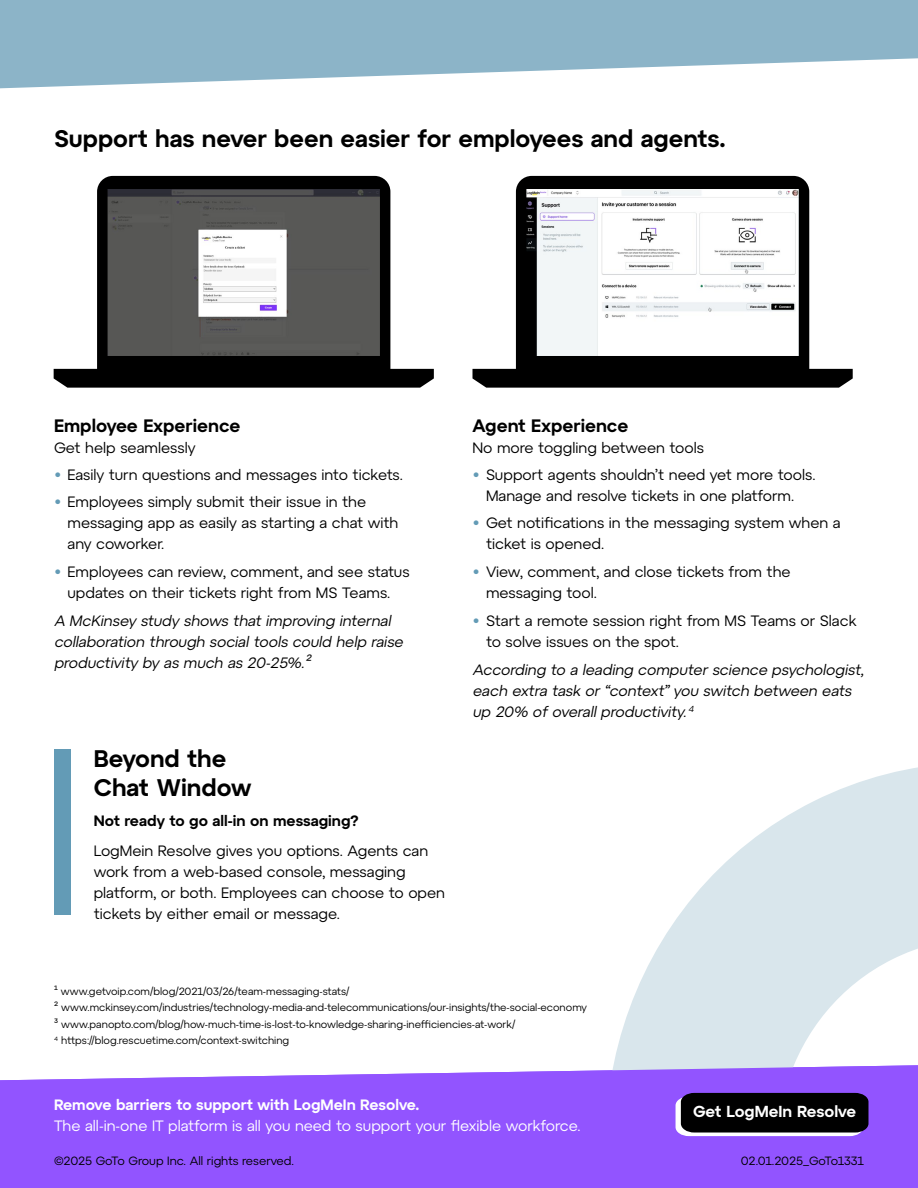
<style>
.page{position:relative;width:918px;height:1188px;background:#fff}
.page>*{position:absolute;margin:0;border:0;box-sizing:border-box;transform-origin:0 0}
.t1{font:600 24px/28.8px "Atyp Text";color:#000}
.t2{font:600 18px "Atyp Text";color:#000}
.t3{font:600 15.9px "Atyp Text";color:#fff}
.t4{font:15px/21px "Atyp Text";color:#000}
.t5{font:italic 15px/21px "Atyp Text";color:#000}
.t6{font:15px "Atyp Text";color:#fff}
.t7{font:600 15px "Atyp Text";color:#fff}
.t8{font:600 15px "Atyp Text";color:#000}
.t9{font:12px "Atyp Text";letter-spacing:-.005em;color:#000}
.t10{font:12px "Atyp Text";letter-spacing:-.03em;color:#000}
.t11{font:10.5px/16.5px "Atyp Text";color:#000}
.s1{color:#639bb6}
</style>
<div class="page">
<svg style="left:613px;top:767px;width:305px;height:298px;fill:#d9e6ec"></svg>
<svg style="left:0;top:1065px;width:918px;height:123px;background:#995ffe"></svg>
<svg style="left:676px;top:1093px;width:192px;height:43px;background:#1c1a1e"></svg>
<div style="left:54px;top:750px;width:17px;height:165px;background:#639bb6"></div>
<svg style="left:472px;top:176px;width:381px;height:212px"></svg>
<svg style="left:54px;top:176px;width:380px;height:212px;fill:#585856"></svg>
<svg style="left:0;top:0;width:918px;height:88px;fill:#8cb4c8"></svg>
<h1 class="t1" style="left:54px;top:123px;width:673px">Support has never been easier for employees and agents.</h1>
<p class="t2" style="left:54px;top:411px;width:188px">Employee Experience</p>
<p class="t4" style="left:54px;top:436px;width:143px">Get help seamlessly</p>
<p class="t4" style="left:54px;top:463px;width:351px"><span class="s1">•</span> Easily turn questions and messages into tickets.</p>
<p class="t4" style="left:68px;top:491px;width:332px;text-indent:-14px"><span class="s1">•</span> Employees simply submit their issue in the messaging app as easily as starting a chat with any coworker.</p>
<p class="t4" style="left:54px;top:561px;width:357px;text-align:center"><span class="s1">•</span> Employees can review, comment, and see status updates on their tickets right from MS Teams.</p>
<p class="t5" style="left:54px;top:609px;width:354px">A McKinsey study shows thatimproving internal collaboration through socialtools could help raise productivity by as much as 20-25%.2</p>
<h1 class="t1" style="left:94px;top:743px;width:159px">Beyond the<br>Chat Window</h1>
<p class="t8" style="left:94px;top:809px;width:267px">Not ready to go all-in on messaging?</p>
<p class="t4" style="left:94px;top:840px;width:353px">LogMein Resolve gives you options. Agents can work from a web-based console, messaging platform, or both. Employees can choose to open tickets by either email or message.</p>
<p class="t2" style="left:472px;top:411px;width:157px">Agent Experience</p>
<p class="t4" style="left:472px;top:436px;width:233px">No more toggling between tools</p>
<p class="t4" style="left:472px;top:463px;width:345px;text-align:center"><span class="s1">•</span> Support agents shouldn’t need yet more tools.<br>Manage and resolve tickets in one platform.</p>
<p class="t4" style="left:486px;top:512px;width:356px;text-indent:-14px"><span class="s1">•</span> Get notifications in the messaging system when a ticket is opened.</p>
<p class="t4" style="left:486px;top:561px;width:306px;text-indent:-14px"><span class="s1">•</span> View, comment, and close tickets from the messaging tool.</p>
<p class="t4" style="left:486px;top:609px;width:372px;text-indent:-14px"><span class="s1">•</span> Start a remote session right from MS Teams or Slack to solve issues on the spot.</p>
<p class="t5" style="left:472px;top:658px;width:396px">According to a leading computerscience psychologist, each extra task or“context”you switch between eats up 20% ofoverallproductivity.<sup>4</sup></p>
<p class="t11" style="left:54px;top:982px;width:535px">1 www.getvoip.com/blog/2021/03/26/team-messaging-stats/<br>2 www.mckinsey.com/industries/technology-media-and-telecommunications/our-insights/the-social-economy 3 www.panopto.com/blog/how-much-time-is-lost-to-knowledge-sharing-inefficiencies-at-work/<br><sup>4</sup> https://blog.rescuetime.com/context-switching</p>
<p class="t7" style="left:54px;top:1093px;width:367px">Remove barriers to support with LogMeIn Resolve.</p>
<p class="t6" style="left:54px;top:1114px;width:528px">The all-in-one IT platform is all you need to support your flexible workforce.</p>
<p class="t3" style="left:693px;top:1099px;width:165px">Get LogMeIn Resolve</p>
<p class="t9" style="left:54px;top:1152px;width:241px">©2025 GoTo Group Inc. All rights reserved.</p>
<p class="t10" style="left:741px;top:1152px;width:125px">02.01.2025_GoTo1331</p>
<p class="t9" style="left:163px;top:1152px;width:134px">, Inc. A l rights reserved.</p>
</div>
